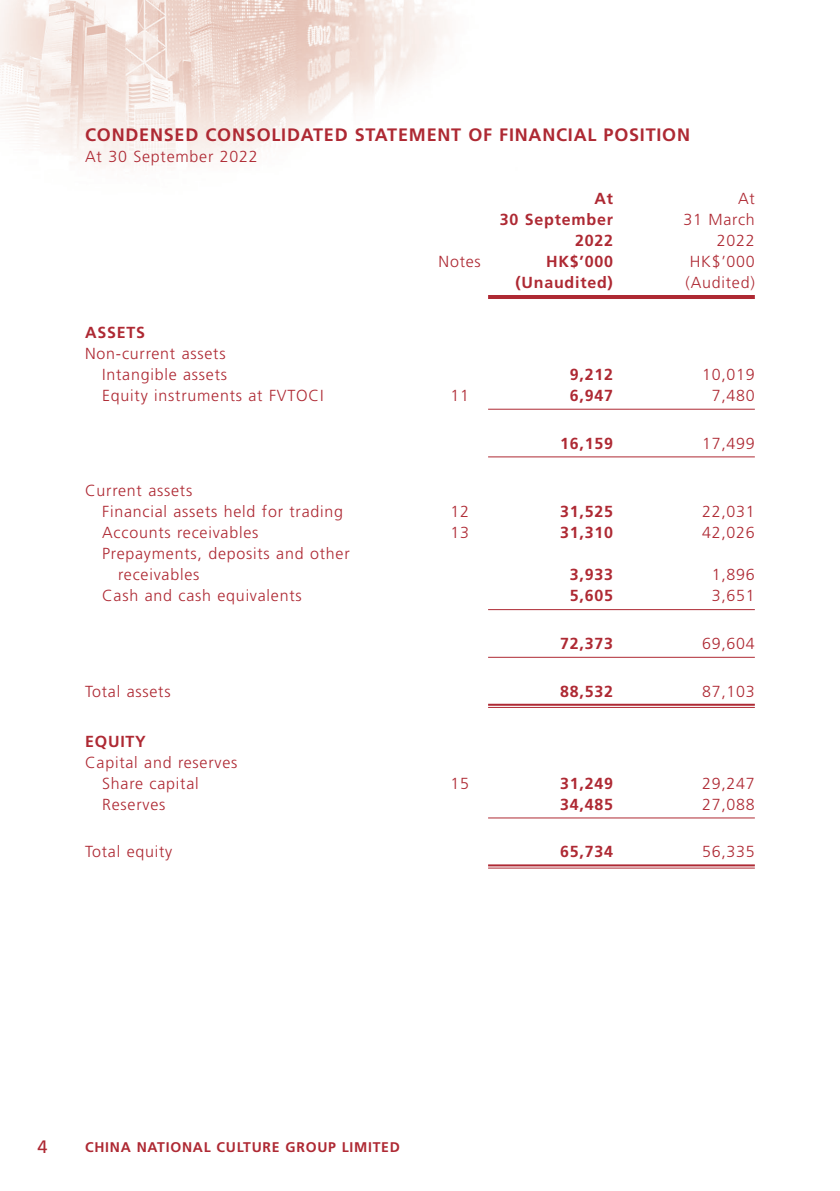
<style>
.page{position:relative;width:840px;height:1191px;background:#fff}
.page>*{position:absolute;margin:0;border:0;box-sizing:border-box;transform-origin:0 0}
.t1{font:700 18px "Frutiger LT Std";letter-spacing:.045em;color:#ae2933}
.t2{font:18px "Frutiger LT Std";color:#ae2933}
.t3{font:300 16px/21px "Frutiger LT Std";letter-spacing:.05em;color:#ae2933}
.t4{font:700 16px/21px "Frutiger LT Std";letter-spacing:.05em;color:#ae2933;text-align:right}
.t5{font:700 14px "Frutiger LT Std";letter-spacing:.055em;color:#ae2933}
</style>
<div class="page">
<img style="left:0;top:0;width:755px;height:869px">
<hr style="left:488px;top:295px;width:141px;height:4px;background:#ae2933">
<hr style="left:629px;top:295px;width:125px;height:4px;background:#ae2933">
<hr style="left:488px;top:409px;width:141px;height:1px;background:#ae2933">
<hr style="left:629px;top:409px;width:125px;height:1px;background:#ae2933">
<hr style="left:488px;top:456px;width:141px;height:1px;background:#ae2933">
<hr style="left:629px;top:456px;width:125px;height:1px;background:#ae2933">
<hr style="left:488px;top:609px;width:141px;height:1px;background:#ae2933">
<hr style="left:629px;top:609px;width:125px;height:1px;background:#ae2933">
<hr style="left:488px;top:657px;width:141px;height:1px;background:#ae2933">
<hr style="left:629px;top:657px;width:125px;height:1px;background:#ae2933">
<hr style="left:488px;top:703px;width:141px;height:2px;background:#ae2933">
<hr style="left:488px;top:707px;width:141px;height:1px;background:#ae2933">
<hr style="left:629px;top:703px;width:125px;height:2px;background:#ae2933">
<hr style="left:629px;top:707px;width:125px;height:1px;background:#ae2933">
<hr style="left:488px;top:817px;width:141px;height:1px;background:#ae2933">
<hr style="left:629px;top:817px;width:125px;height:1px;background:#ae2933">
<hr style="left:488px;top:864px;width:141px;height:2px;background:#ae2933">
<hr style="left:488px;top:867px;width:141px;height:1px;background:#ae2933">
<hr style="left:629px;top:864px;width:125px;height:2px;background:#ae2933">
<hr style="left:629px;top:867px;width:125px;height:1px;background:#ae2933">
<p class="t1" style="left:85px;top:124px;width:606px">CONDENSED CONSOLIDATED STATEMENT OF FINANCIAL POSITION</p>
<p class="t3" style="left:85px;top:146px;width:174px">At 30 September 2022</p>
<p class="t4" style="left:499px;top:188px;width:114px">At<br>30 September<br>2022</p>
<p class="t3" style="left:683px;top:189px;width:73px;text-align:right">At<br>31 March<br>2022</p>
<p class="t3" style="left:438px;top:252px;width:44px">Notes</p>
<p class="t4" style="left:545px;top:251px;width:68px">HK$’000</p>
<p class="t3" style="left:689px;top:252px;width:67px">HK$’000</p>
<p class="t4" style="left:515px;top:272px;width:99px">(Unaudited)</p>
<p class="t3" style="left:685px;top:273px;width:71px">(Audited)</p>
<p class="t4" style="left:85px;top:322px;width:61px">ASSETS</p>
<p class="t3" style="left:85px;top:343px;width:143px;text-align:right">Non-current assets<br>Intangible assets</p>
<p class="t4" style="left:569px;top:364px;width:45px">9,212</p>
<p class="t3" style="left:701px;top:364px;width:54px">10,019</p>
<p class="t3" style="left:102px;top:385px;width:223px">Equity instruments at FVTOCI</p>
<p class="t3" style="left:450px;top:385px;width:20px">11</p>
<p class="t4" style="left:569px;top:385px;width:45px">6,947</p>
<p class="t3" style="left:711px;top:385px;width:45px">7,480</p>
<p class="t4" style="left:560px;top:432px;width:54px">16,159</p>
<p class="t3" style="left:701px;top:433px;width:54px">17,499</p>
<p class="t3" style="left:102px;top:480px;width:242px;text-indent:-17px">Current assets<br>Financial assets held for trading</p>
<p class="t3" style="left:450px;top:501px;width:20px">12</p>
<p class="t4" style="left:560px;top:501px;width:54px">31,525</p>
<p class="t3" style="left:701px;top:501px;width:54px">22,031</p>
<p class="t3" style="left:102px;top:522px;width:158px">Accounts receivables</p>
<p class="t3" style="left:450px;top:522px;width:20px">13</p>
<p class="t4" style="left:560px;top:522px;width:54px">31,310</p>
<p class="t3" style="left:701px;top:522px;width:54px">42,026</p>
<p class="t3" style="left:118px;top:543px;width:233px;text-indent:-16px">Prepayments, deposits and other receivables</p>
<p class="t4" style="left:569px;top:564px;width:45px">3,933</p>
<p class="t3" style="left:711px;top:564px;width:45px">1,896</p>
<p class="t3" style="left:102px;top:585px;width:201px">Cash and cash equivalents</p>
<p class="t4" style="left:569px;top:585px;width:45px">5,605</p>
<p class="t3" style="left:711px;top:585px;width:45px">3,651</p>
<p class="t4" style="left:560px;top:633px;width:54px">72,373</p>
<p class="t3" style="left:701px;top:633px;width:54px">69,604</p>
<p class="t3" style="left:85px;top:681px;width:87px">Total assets</p>
<p class="t4" style="left:560px;top:680px;width:54px">88,532</p>
<p class="t3" style="left:701px;top:681px;width:54px">87,103</p>
<p class="t4" style="left:85px;top:730px;width:62px">EQUITY</p>
<p class="t3" style="left:102px;top:752px;width:137px;text-indent:-17px">Capital and reserves<br>Share capital</p>
<p class="t3" style="left:450px;top:773px;width:20px">15</p>
<p class="t4" style="left:560px;top:772px;width:54px">31,249</p>
<p class="t3" style="left:701px;top:773px;width:54px">29,247</p>
<p class="t3" style="left:102px;top:793px;width:65px">Reserves</p>
<p class="t4" style="left:560px;top:793px;width:54px">34,485</p>
<p class="t3" style="left:701px;top:793px;width:54px">27,088</p>
<p class="t3" style="left:85px;top:841px;width:89px">Total equity</p>
<p class="t4" style="left:560px;top:841px;width:54px">65,734</p>
<p class="t3" style="left:701px;top:841px;width:54px">56,335</p>
<p class="t2" style="left:37px;top:1136px;width:12px">4</p>
<p class="t5" style="left:85px;top:1138px;width:316px">CHINA NATIONAL CULTURE GROUP LIMITED</p>
</div>
